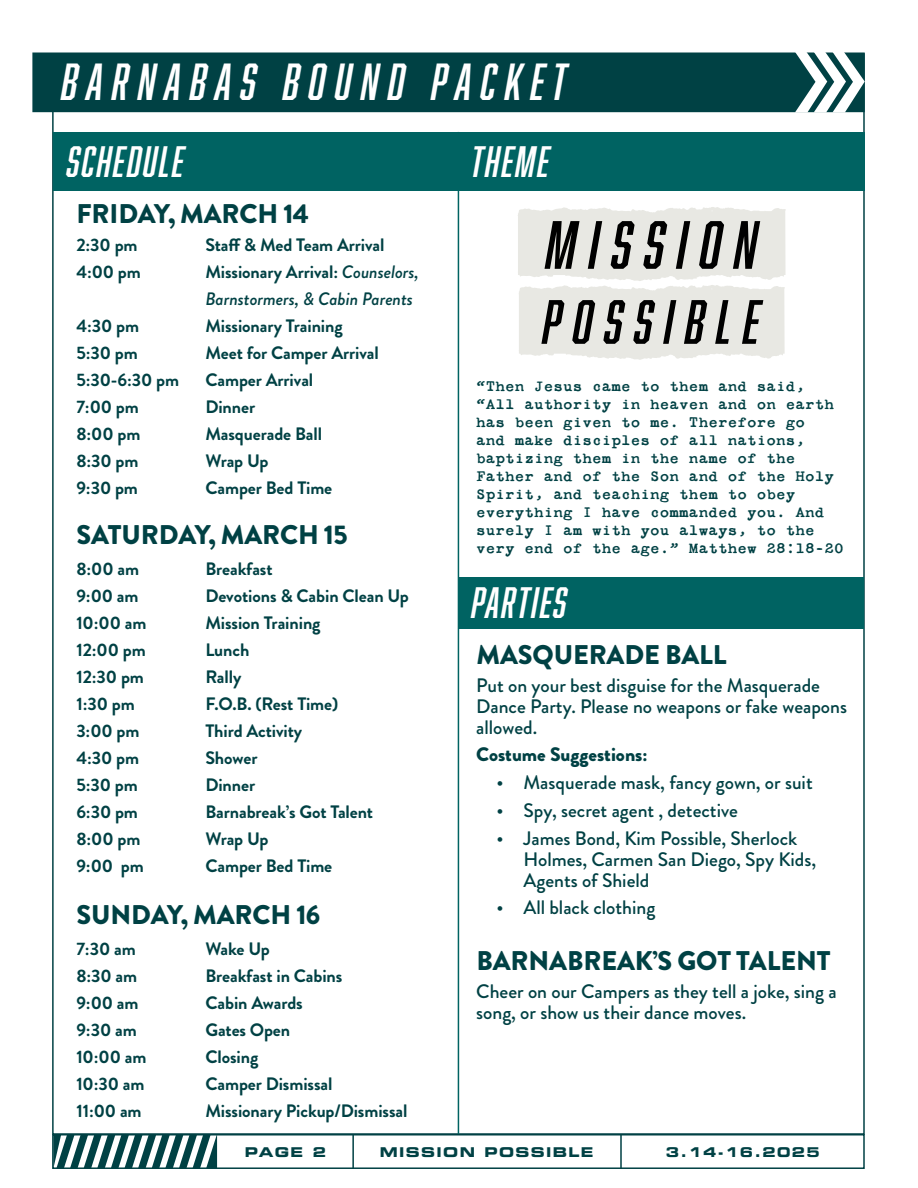
<style>
.page{position:relative;width:918px;height:1188px;background:#fff}
.page>*{position:absolute;margin:0;border:0;box-sizing:border-box;transform-origin:0 0}
.Fun_Header{font:italic 48px "Abolition";letter-spacing:.19em;color:#fff}
.Subheader{font:italic 40.5px "Abolition";letter-spacing:.05em;color:#fff}
.Copy{font:900 27px "Brandon Grotesque";letter-spacing:-.005em;color:#004144}
.t1{font:500 19.5px/21px "Brandon Grotesque";color:#004144}
.t2{font:900 19.5px "Brandon Grotesque";color:#004144}
.Copy-2{font:700 18px "Brandon Grotesque";letter-spacing:-.005em;color:#004144}
.Copy-3{font:italic 500 18px "Brandon Grotesque";letter-spacing:-.005em;color:#004144}
.Copy-4{font:16.5px/18px "Secret Service Typewriter RR";color:#004144}
.t3{font:13.5px "Eurostile LT Std Bold Ex 2";letter-spacing:.1em;color:#004144}
.s1{font-weight:500;font-style:italic}
</style>
<div class="page">
<div style="left:32px;top:52px;width:833px;height:60px;background:#004144;border:3px solid #004144"></div>
<div style="left:54px;top:132px;width:405px;height:59px;background:#006362"></div>
<div style="left:458px;top:577px;width:406px;height:52px;background:#006362"></div>
<div style="left:458px;top:132px;width:407px;height:59px;background:#006362"></div>
<hr style="left:458px;top:132px;width:1px;height:1002px;background:#006362">
<svg style="left:518px;top:207px;width:268px;height:153px;background:#c2c2bf"></svg>
<svg style="left:55px;top:1137px;width:162px;height:29px"></svg>
<div style="left:52px;top:1134px;width:813px;height:35px;border:2px solid #004144"></div>
<hr style="left:352px;top:1134px;width:2px;height:35px;background:#004144">
<hr style="left:620px;top:1134px;width:2px;height:35px;background:#004144">
<svg style="left:795px;top:52px;width:70px;height:60px"></svg>
<p class="Fun_Header" style="left:62px;top:54px;width:507px">BARNABAS BOUND PACKET</p>
<p class="Subheader" style="left:67px;top:138px;width:118px">SCHEDULE</p>
<p class="Copy" style="left:77px;top:195px;width:234px">FRIDAY, MARCH 14</p>
<p class="Copy-2" style="left:76px;top:232px;width:63px">2:30 pm</p>
<p class="Copy-2" style="left:205px;top:232px;width:181px">Staff &amp; Med Team Arrival</p>
<p class="Copy-2" style="left:76px;top:259px;width:66px">4:00 pm</p>
<p class="Copy-2" style="left:205px;top:259px;width:215px">Missionary Arrival: <span class="s1">Counselors,</span></p>
<p class="Copy-3" style="left:205px;top:286px;width:209px">Barnstormers, &amp; Cabin Parents</p>
<p class="Copy-2" style="left:76px;top:313px;width:64px">4:30 pm</p>
<p class="Copy-2" style="left:205px;top:313px;width:139px">Missionary Training</p>
<p class="Copy-2" style="left:76px;top:340px;width:63px">5:30 pm</p>
<p class="Copy-2" style="left:205px;top:340px;width:175px">Meet for Camper Arrival</p>
<p class="Copy-2" style="left:76px;top:367px;width:104px">5:30-6:30 pm</p>
<p class="Copy-2" style="left:205px;top:367px;width:109px">Camper Arrival</p>
<p class="Copy-2" style="left:76px;top:394px;width:64px">7:00 pm</p>
<p class="Copy-2" style="left:205px;top:394px;width:51px">Dinner</p>
<p class="Copy-2" style="left:76px;top:421px;width:66px">8:00 pm</p>
<p class="Copy-2" style="left:205px;top:421px;width:118px">Masquerade Ball</p>
<p class="Copy-2" style="left:76px;top:448px;width:64px">8:30 pm</p>
<p class="Copy-2" style="left:205px;top:448px;width:65px">Wrap Up</p>
<p class="Copy-2" style="left:76px;top:475px;width:63px">9:30 pm</p>
<p class="Copy-2" style="left:205px;top:475px;width:128px">Camper Bed Time</p>
<p class="Copy" style="left:77px;top:515px;width:273px">SATURDAY, MARCH 15</p>
<p class="Copy-2" style="left:76px;top:556px;width:64px">8:00 am</p>
<p class="Copy-2" style="left:205px;top:556px;width:69px">Breakfast</p>
<p class="Copy-2" style="left:76px;top:583px;width:64px">9:00 am</p>
<p class="Copy-2" style="left:205px;top:583px;width:205px">Devotions &amp; Cabin Clean Up</p>
<p class="Copy-2" style="left:76px;top:610px;width:72px">10:00 am</p>
<p class="Copy-2" style="left:205px;top:610px;width:117px">Mission Training</p>
<p class="Copy-2" style="left:76px;top:637px;width:71px">12:00 pm</p>
<p class="Copy-2" style="left:205px;top:637px;width:45px">Lunch</p>
<p class="Copy-2" style="left:76px;top:664px;width:69px">12:30 pm</p>
<p class="Copy-2" style="left:205px;top:664px;width:37px">Rally</p>
<p class="Copy-2" style="left:76px;top:691px;width:60px">1:30 pm</p>
<p class="Copy-2" style="left:205px;top:691px;width:134px">F.O.B. (Rest Time)</p>
<p class="Copy-2" style="left:76px;top:718px;width:65px">3:00 pm</p>
<p class="Copy-2" style="left:205px;top:718px;width:98px">Third Activity</p>
<p class="Copy-2" style="left:76px;top:745px;width:64px">4:30 pm</p>
<p class="Copy-2" style="left:205px;top:745px;width:54px">Shower</p>
<p class="Copy-2" style="left:76px;top:772px;width:63px">5:30 pm</p>
<p class="Copy-2" style="left:205px;top:772px;width:51px">Dinner</p>
<p class="Copy-2" style="left:76px;top:799px;width:63px">6:30 pm</p>
<p class="Copy-2" style="left:205px;top:799px;width:169px">Barnabreak’s Got Talent</p>
<p class="Copy-2" style="left:76px;top:826px;width:66px">8:00 pm</p>
<p class="Copy-2" style="left:205px;top:826px;width:65px">Wrap Up</p>
<p class="Copy-2" style="left:76px;top:853px;width:69px">9:00 pm</p>
<p class="Copy-2" style="left:205px;top:853px;width:128px">Camper Bed Time</p>
<p class="Copy" style="left:77px;top:896px;width:245px">SUNDAY, MARCH 16</p>
<p class="Copy-2" style="left:76px;top:936px;width:61px">7:30 am</p>
<p class="Copy-2" style="left:205px;top:936px;width:66px">Wake Up</p>
<p class="Copy-2" style="left:76px;top:963px;width:62px">8:30 am</p>
<p class="Copy-2" style="left:205px;top:963px;width:138px">Breakfast in Cabins</p>
<p class="Copy-2" style="left:76px;top:990px;width:64px">9:00 am</p>
<p class="Copy-2" style="left:205px;top:990px;width:99px">Cabin Awards</p>
<p class="Copy-2" style="left:76px;top:1017px;width:62px">9:30 am</p>
<p class="Copy-2" style="left:205px;top:1017px;width:86px">Gates Open</p>
<p class="Copy-2" style="left:76px;top:1044px;width:72px">10:00 am</p>
<p class="Copy-2" style="left:205px;top:1044px;width:54px">Closing</p>
<p class="Copy-2" style="left:76px;top:1071px;width:70px">10:30 am</p>
<p class="Copy-2" style="left:205px;top:1071px;width:129px">Camper Dismissal</p>
<p class="Copy-2" style="left:76px;top:1098px;width:67px">11:00 am</p>
<p class="Copy-2" style="left:205px;top:1098px;width:204px">Missionary Pickup/Dismissal</p>
<p class="Subheader" style="left:472px;top:138px;width:79px">THEME</p>
<p class="Copy-4" style="left:476px;top:376px;width:369px">“Then Jesus came to them and said, “All authority in heaven and on earth has been given to me. Therefore go<br>and make disciples of all nations, baptizing them in the name of the Father and of the Son and of the Holy Spirit, and teaching them to obey everything I have commanded you. And surely I am with you always, to the very end of the age.” Matthew 28:18-20</p>
<p class="Subheader" style="left:472px;top:579px;width:97px">PARTIES</p>
<p class="Copy" style="left:476px;top:635px;width:252px">MASQUERADE BALL</p>
<p class="t1" style="left:476px;top:675px;width:372px">Put on your best disguise for the Masquerade<br>Dance Party. Please no weapons or fake weapons allowed.</p>
<p class="t2" style="left:476px;top:741px;width:173px">Costume Suggestions:</p>
<p class="t1" style="left:497px;top:772px;width:318px">• Masquerade mask, fancy gown, or suit</p>
<p class="t1" style="left:497px;top:800px;width:243px">• Spy, secret agent , detective</p>
<p class="t1" style="left:524px;top:828px;width:294px;text-indent:-27px">• James Bond, Kim Possible, Sherlock<br>Holmes, Carmen San Diego, Spy Kids,<br>Agents of Shield</p>
<p class="t1" style="left:497px;top:897px;width:160px">• All black clothing</p>
<p class="Copy" style="left:476px;top:941px;width:356px">BARNABREAK’S GOT TALENT</p>
<p class="t1" style="left:476px;top:981px;width:362px">Cheer on our Campers as they tell a joke, sing a song, or show us their dance moves.</p>
<p class="t3" style="left:245px;top:1142px;width:83px">PAGE 2</p>
<p class="t3" style="left:380px;top:1142px;width:215px">MISSION POSSIBLE</p>
<p class="t3" style="left:666px;top:1142px;width:156px">3.14-16.2025</p>
</div>
